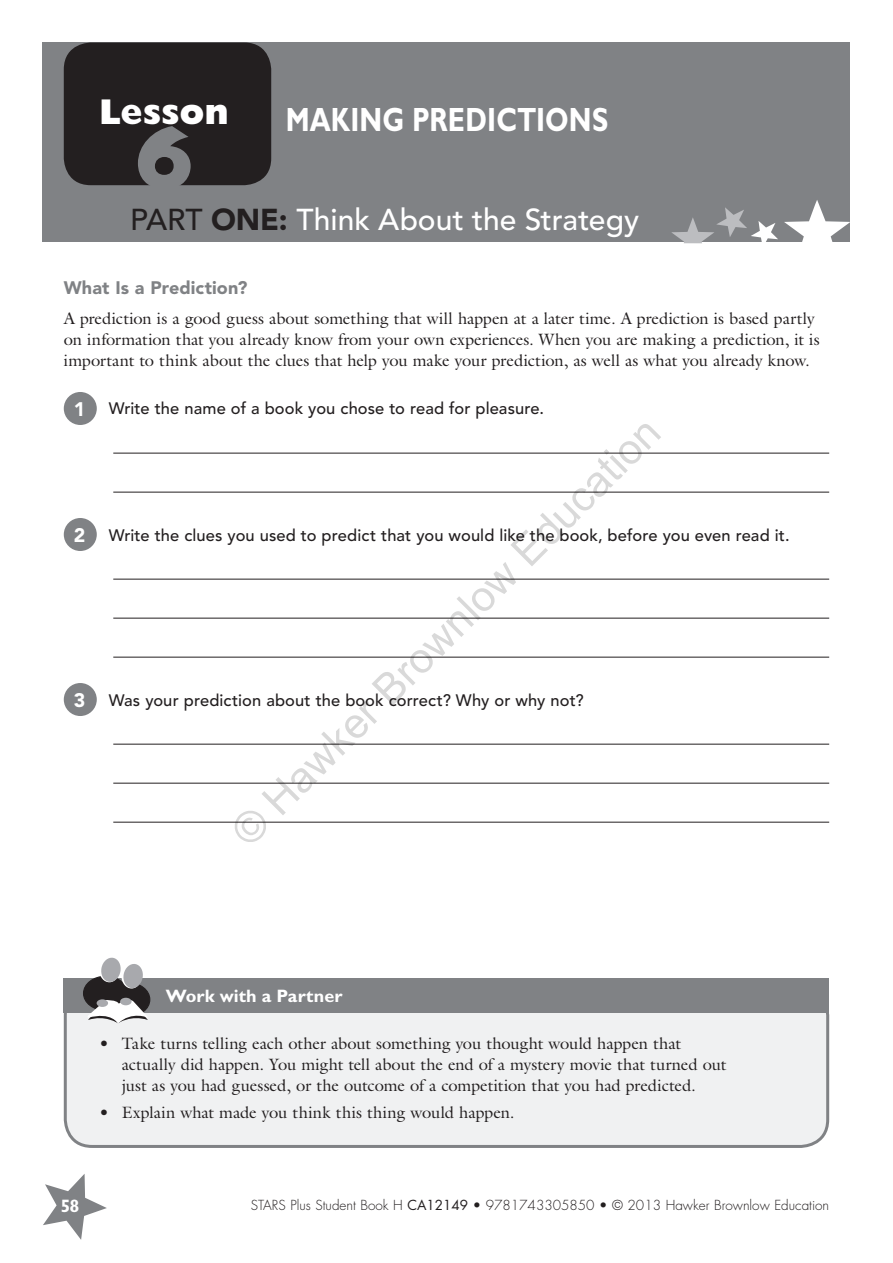
<style>
.page{position:relative;width:893px;height:1263px;background:#fff}
.page>*{position:absolute;margin:0;border:0;box-sizing:border-box;transform-origin:0 0}
.t1{font:800 90px "Gill Sans Std";color:#808285}
.t2{font:42.45px "Arial";color:rgb(0 0 0/.15)}
.t3{font:800 36px "Gill Sans Std";letter-spacing:.01em;color:#fff}
.t4{font:700 33.75px "Gill Sans Std";letter-spacing:.005em;color:#fff;scale:.8 1}
.t5{font:500 30px "Avenir LT Std";color:#fff}
.t6{font:900 19.5px "Avenir LT Std";color:#fff}
.t7{font:900 18px "Avenir LT Std";color:#808285}
.t8{font:700 18px "Gill Sans Std";letter-spacing:.005em;color:#fff}
.t9{font:700 condensed 18px "Gill Sans Std";color:#fff}
.t10{font:16.5px/21px "Galliard Std";letter-spacing:-.005em;color:#231f20}
.t11{font:500 16.5px "Avenir LT Std";letter-spacing:.005em;color:#231f20}
.t12{font:300 13.5px "Futura Std";color:#231f20}
.s1{color:#231f20}
.s2{font-weight:900;color:#231f20}
.s3{font-weight:400}
</style>
<div class="page">
<div style="left:43px;top:43px;width:807px;height:199px;background:#808285"></div>
<div style="left:64px;top:43px;width:207px;height:142px;background:#231f20;border-radius:27px"></div>
<svg style="left:671px;top:207px;width:107px;height:36px"></svg>
<svg style="left:784px;top:200px;width:66px;height:42px"></svg>
<svg style="left:43px;top:1174px;width:64px;height:66px"></svg>
<div style="left:65px;top:989px;width:763px;height:157px;background:#f0f1f2;border-radius:27px"></div>
<div style="left:64px;top:987px;width:765px;height:161px;border:3px solid #808285;border-radius:27px"></div>
<div style="left:64px;top:978px;width:765px;height:35px;background:#808285"></div>
<div style="left:106px;top:982px;width:44px;height:34px;background:#231f20;border-radius:50%"></div>
<div style="left:105px;top:982px;width:45px;height:35px;border:1px solid #231f20;border-radius:50%"></div>
<div style="left:84px;top:976px;width:44px;height:34px;background:#231f20;border-radius:50%"></div>
<div style="left:83px;top:976px;width:45px;height:35px;border:1px solid #231f20;border-radius:50%"></div>
<svg style="left:88px;top:997px;width:61px;height:27px"></svg>
<div style="left:97px;top:999px;width:11px;height:8px;background:#a8a9ad;border-radius:50%"></div>
<svg style="left:100px;top:957px;width:44px;height:32px"></svg>
<div style="left:120px;top:998px;width:12px;height:7px;background:#a8a9ad;border-radius:50%"></div>
<hr style="left:113px;top:453px;width:716px;height:1px;background:#231f20">
<hr style="left:113px;top:492px;width:716px;height:1px;background:#231f20">
<hr style="left:113px;top:579px;width:716px;height:1px;background:#231f20">
<hr style="left:113px;top:618px;width:716px;height:1px;background:#231f20">
<hr style="left:113px;top:657px;width:716px;height:1px;background:#231f20">
<hr style="left:113px;top:744px;width:716px;height:1px;background:#231f20">
<hr style="left:113px;top:783px;width:716px;height:1px;background:#231f20">
<hr style="left:113px;top:822px;width:716px;height:1px;background:#231f20">
<div style="left:64px;top:392px;width:33px;height:33px;background:#808285;border-radius:50%"></div>
<div style="left:64px;top:518px;width:33px;height:33px;background:#808285;border-radius:50%"></div>
<div style="left:64px;top:683px;width:33px;height:33px;background:#808285;border-radius:50%"></div>
<h3 class="t3" style="left:99px;top:99px;width:131px">Lesson</h3>
<h1 class="t1" style="left:134px;top:126px;width:62px">6</h1>
<h3 class="t4" style="left:286px;top:108px;width:405px">MAKING PREDICTIONS</h3>
<h3 class="t5" style="left:130px;top:206px;width:510px"><span class="s1">PART</span> <span class="s2">ONE:</span> Think About the Strategy</h3>
<p class="t7" style="left:64px;top:280px;width:185px">What Is a Prediction?</p>
<p class="t10" style="left:64px;top:310px;width:757px">A prediction is a good guess about something that will happen at a later time. A prediction is based partly on information that you already know from your own experiences. When you are making a prediction, it is important to think about the clues that help you make your prediction, as well as what you already know.</p>
<p class="t6" style="left:74px;top:401px;width:13px">1</p>
<p class="t11" style="left:109px;top:402px;width:437px">Write the name of a book you chose to read for pleasure.</p>
<h2 class="t2" style="left:223px;top:821px;width:586px;rotate:-45deg">© Hawker Brownlow Education</h2>
<p class="t6" style="left:74px;top:527px;width:13px">2</p>
<p class="t11" style="left:109px;top:528px;width:682px">Write the clues you used to predict that you would like the book, before you even read it.</p>
<p class="t6" style="left:74px;top:692px;width:13px">3</p>
<p class="t11" style="left:109px;top:693px;width:476px">Was your prediction about the book correct? Why or why not?</p>
<p class="t8" style="left:166px;top:989px;width:178px">Work with a Partner</p>
<p class="t10" style="left:122px;top:1034px;width:606px;text-indent:-23px">• Take turns telling each other about something you thought would happen that actually did happen. You might tell about the end of a mystery movie that turned out just as you had guessed, or the outcome of a competition that you had predicted.</p>
<p class="t10" style="left:99px;top:1103px;width:417px">• Explain what made you think this thing would happen.</p>
<p class="t9" style="left:61px;top:1200px;width:20px">58</p>
<p class="t12" style="left:251px;top:1199px;width:580px">STARS Plus Student Book H <span class="s3">CA12149</span> • 9781743305850 • © 2013 Hawker Brownlow Education</p>
</div>
